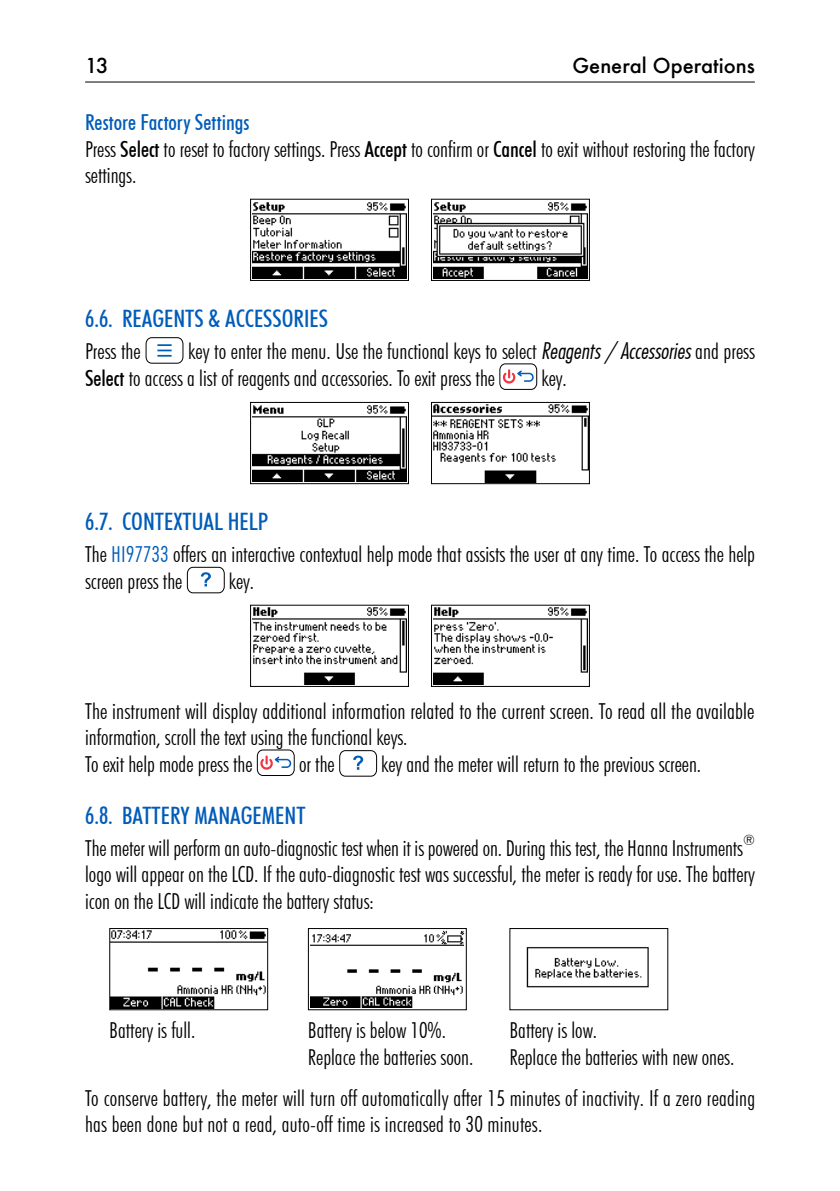
<style>
.page{position:relative;width:840px;height:1191px;background:#fff}
.page>*{position:absolute;margin:0;border:0;box-sizing:border-box;transform-origin:0 0}
.t1{font:500 condensed 24px "Futura BT";color:#005cb9}
.t2{font:300 condensed 22px/26.4px "Futura BT";color:#000}
.t3{font:500 20px "Futura";color:#000}
.t4{font:300 condensed 14.4px "Futura BT";color:#000}
.s1{font-weight:500;color:#005cb9}
.s2{font-weight:500}
.s3{font-family:"Futura Lt Cn BT Italic";font-weight:400;font-stretch:normal}
.s4{color:#005cb9}
</style>
<div class="page">
<hr style="left:85px;top:82px;width:669px;height:1px;background:#000">
<img style="left:252px;top:202px;width:154px;height:77px">
<div style="left:250px;top:199px;width:159px;height:82px;border:1px solid #000"></div>
<img style="left:433px;top:202px;width:154px;height:77px">
<div style="left:431px;top:199px;width:158px;height:82px;border:1px solid #000"></div>
<svg style="left:146px;top:337px;width:37px;height:26px"></svg>
<svg style="left:499px;top:364px;width:37px;height:25px"></svg>
<img style="left:252px;top:405px;width:154px;height:77px">
<div style="left:250px;top:402px;width:159px;height:82px;border:1px solid #000"></div>
<img style="left:433px;top:404px;width:154px;height:78px">
<div style="left:431px;top:402px;width:158px;height:82px;border:1px solid #000"></div>
<svg style="left:187px;top:567px;width:37px;height:26px"></svg>
<img style="left:252px;top:607px;width:154px;height:77px">
<div style="left:250px;top:604px;width:159px;height:83px;border:1px solid #000"></div>
<img style="left:433px;top:607px;width:154px;height:77px">
<div style="left:431px;top:604px;width:158px;height:83px;border:1px solid #000"></div>
<svg style="left:257px;top:750px;width:37px;height:25px"></svg>
<svg style="left:339px;top:750px;width:37px;height:26px"></svg>
<img style="left:111px;top:930px;width:155px;height:78px">
<div style="left:109px;top:928px;width:159px;height:82px;border:1px solid #000"></div>
<img style="left:310px;top:933px;width:153px;height:74px">
<svg style="left:441px;top:930px;width:5px;height:5px"></svg>
<svg style="left:460px;top:930px;width:4px;height:5px"></svg>
<svg style="left:459px;top:941px;width:4px;height:3px"></svg>
<svg style="left:441px;top:941px;width:5px;height:4px"></svg>
<div style="left:308px;top:928px;width:158px;height:82px;border:1px solid #000"></div>
<img style="left:526px;top:947px;width:123px;height:41px">
<div style="left:509px;top:928px;width:159px;height:82px;border:1px solid #000"></div>
<p class="t3" style="left:85px;top:52px;width:25px">13</p>
<p class="t3" style="left:572px;top:52px;width:184px">General Operations</p>
<p class="t2" style="left:85px;top:109px;width:670px"><span class="s1">Restore Factory Settings<br></span>Press <span class="s2">Select</span> to reset to factory settings. Press <span class="s2">Accept</span> to confirm or <span class="s2">Cancel</span> to exit without restoring the factory settings.</p>
<p class="t1" style="left:85px;top:304px;width:244px">6.6. REAGENTS &amp; ACCESSORIES</p>
<p class="t2" style="left:85px;top:338px;width:57px">Press the</p>
<p class="t2" style="left:85px;top:338px;width:671px;text-indent:103px">key to enter the menu. Use the functional keys to select <span class="s3">Reagents / Accessories</span> and press<br><span class="s2">Select</span> to access a list of reagents and accessories. To exit press the</p>
<p class="t2" style="left:541px;top:365px;width:27px">key.</p>
<p class="t1" style="left:85px;top:507px;width:185px">6.7. CONTEXTUAL HELP</p>
<p class="t2" style="left:85px;top:540px;width:671px">The <span class="s4">HI97733</span> offers an interactive contextual help mode that assists the user at any time. To access the help screen press the</p>
<p class="t2" style="left:229px;top:568px;width:27px">key.</p>
<p class="t2" style="left:85px;top:697px;width:670px">The instrument will display additional information related to the current screen. To read all the available information, scroll the text using the functional keys.<br>To exit help mode press the</p>
<p class="t2" style="left:299px;top:751px;width:37px">or the</p>
<p class="t2" style="left:381px;top:751px;width:321px">key and the meter will return to the previous screen.</p>
<p class="t1" style="left:85px;top:800px;width:222px">6.8. BATTERY MANAGEMENT</p>
<p class="t2" style="left:85px;top:834px;width:659px">The meter will perform an auto-diagnostic test when it is powered on. During this test, the Hanna Instruments</p>
<p class="t4" style="left:742px;top:831px;width:13px">®</p>
<p class="t2" style="left:85px;top:861px;width:670px">logo will appear on the LCD. If the auto-diagnostic test was successful, the meter is ready for use. The battery icon on the LCD will indicate the battery status:</p>
<p class="t2" style="left:109px;top:1017px;width:87px">Battery is full.</p>
<p class="t2" style="left:308px;top:1017px;width:167px">Battery is below 10%.<br>Replace the batteries soon.</p>
<p class="t2" style="left:509px;top:1017px;width:226px">Battery is low.<br>Replace the batteries with new ones.</p>
<p class="t2" style="left:85px;top:1084px;width:671px">To conserve battery, the meter will turn off automatically after 15 minutes of inactivity. If a zero reading has been done but not a read, auto-off time is increased to 30 minutes.</p>
</div>
